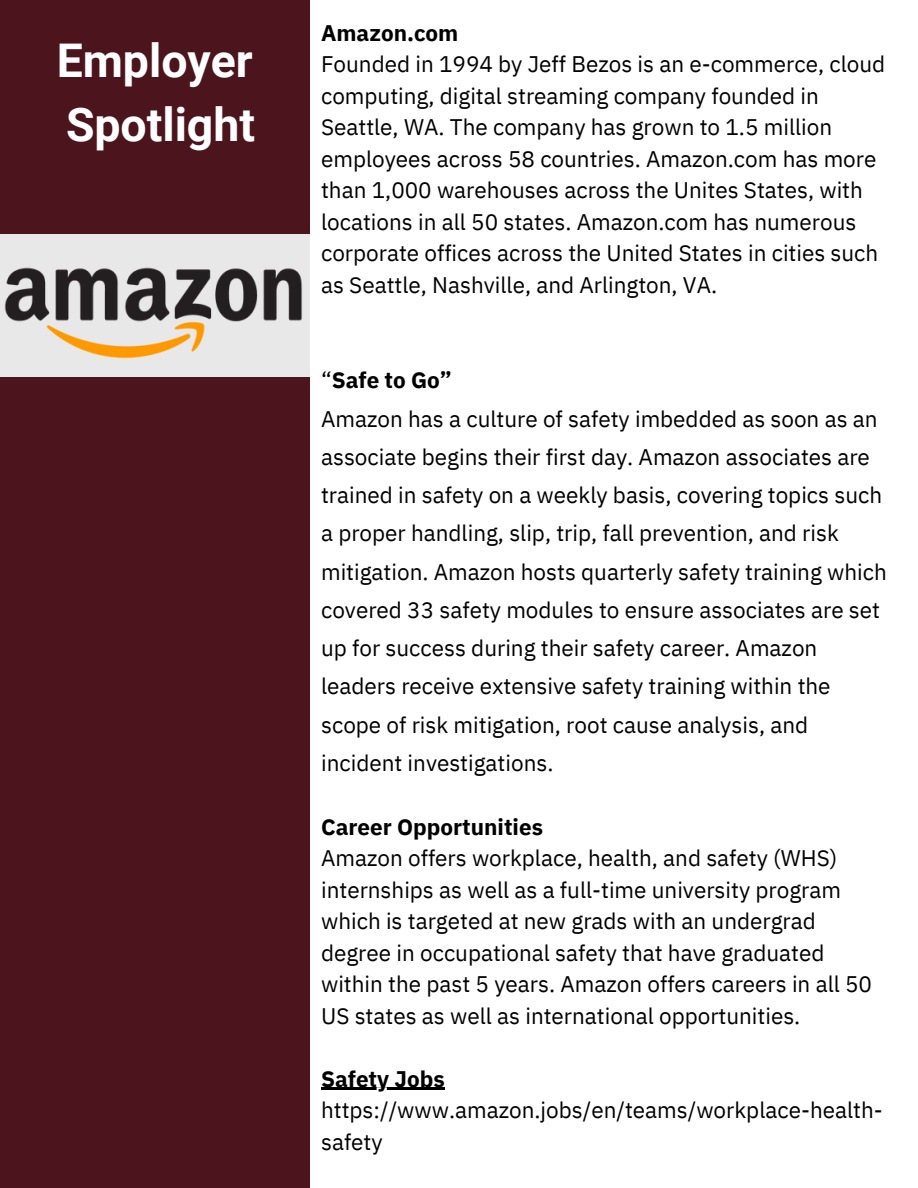
<style>
.page{position:relative;width:918px;height:1188px;background:#fff}
.page>*{position:absolute;margin:0;border:0;box-sizing:border-box;transform-origin:0 0}
.t1{font:700 46.5px/64.2px "Roboto";color:#fff}
.t2{font:22.5px/31.5px "IBM Plex Sans";color:#000}
.t3{font:700 22.5px "IBM Plex Sans";color:#000}
.s1{font-weight:400}
</style>
<div class="page">
<div style="left:0;top:0;width:310px;height:1188px;background:#4c151e"></div>
<div style="left:0;top:234px;width:310px;height:142px;background:#e9e8e9"></div>
<hr style="left:321px;top:1088px;width:124px;height:2px;background:#000">
<img style="left:4px;top:267px;width:299px;height:92px">
<p class="t1" style="left:57px;top:29px;width:200px">Employer<br>Spotlight</p>
<p class="t3" style="left:321px;top:18px;width:139px">Amazon.com</p>
<p class="t2" style="left:321px;top:48px;width:566px">Founded in 1994 by Jeff Bezos is an e-commerce, cloud computing, digital streaming company founded in Seattle, WA. The company has grown to 1.5 million employees across 58 countries. Amazon.com has more than 1,000 warehouses across the Unites States, with locations in all 50 states. Amazon.com has numerous corporate offices across the United States in cities such as Seattle, Nashville, and Arlington, VA.</p>
<p class="t3" style="left:321px;top:365px;width:132px"><span class="s1">“</span>Safe to Go”</p>
<h1 class="t2" style="left:321px;top:399px;width:567px;line-height:38.2px">Amazon has a culture of safety imbedded as soon as an associate begins their first day. Amazon associates are trained in safety on a weekly basis, covering topics such a proper handling, slip, trip, fall prevention, and risk mitigation. Amazon hosts quarterly safety training which covered 33 safety modules to ensure associates are set up for success during their safety career. Amazon leaders receive extensive safety training within the scope of risk mitigation, root cause analysis, and incident investigations.</h1>
<p class="t3" style="left:321px;top:812px;width:223px">Career Opportunities</p>
<p class="t2" style="left:321px;top:842px;width:553px">Amazon offers workplace, health, and safety (WHS) internships as well as a full-time university program which is targeted at new grads with an undergrad degree in occupational safety that have graduated within the past 5 years. Amazon offers careers in all 50<br>US states as well as international opportunities.</p>
<p class="t3" style="left:321px;top:1064px;width:125px">Safety Jobs</p>
<p class="t2" style="left:321px;top:1094px;width:563px">https://www.amazon.jobs/en/teams/workplace-health&shy;safety</p>
</div>
